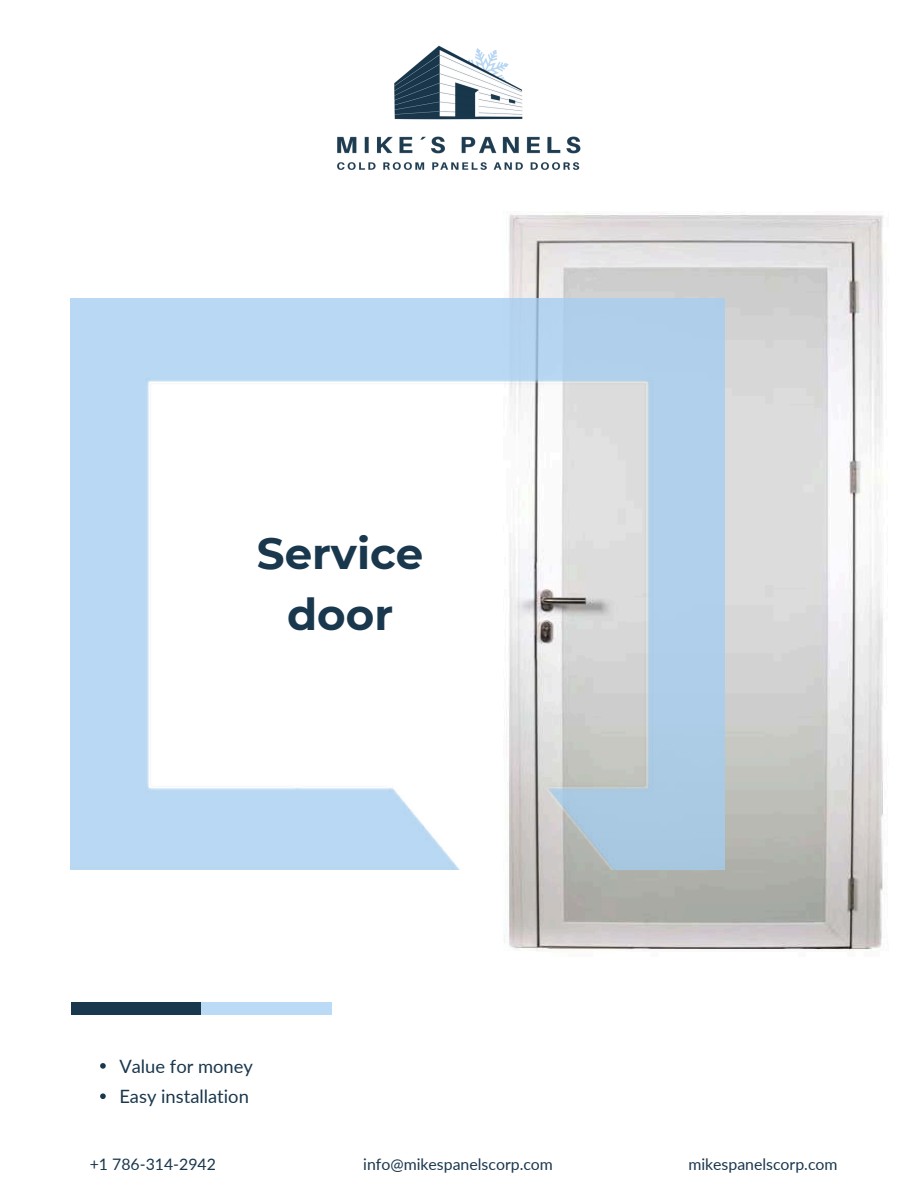
<style>
.page{position:relative;width:918px;height:1188px;background:#fff}
.page>*{position:absolute;margin:0;border:0;box-sizing:border-box;transform-origin:0 0}
.t1{font:700 43.6px/60.8px "Montserrat";color:#19374d;text-align:center}
.t2{font:18.35px "Lato";color:#19374d}
.t3{font:15.85px "Lato";color:#19374d}
</style>
<div class="page">
<img style="left:509px;top:212px;width:378px;height:739px">
<img style="left:71px;top:298px;width:653px;height:572px">
<div style="left:71px;top:1002px;width:130px;height:13px;background:#19374d"></div>
<div style="left:201px;top:1002px;width:131px;height:13px;background:#badaf5"></div>
<img style="left:337px;top:45px;width:244px;height:125px">
<svg style="left:100px;top:1063px;width:6px;height:6px"></svg>
<svg style="left:100px;top:1093px;width:6px;height:6px"></svg>
<p class="t1" style="left:257px;top:523px;width:168px">Service door</p>
<p class="t2" style="left:119px;top:1055px;width:135px">Value for money</p>
<p class="t2" style="left:119px;top:1085px;width:131px">Easy installation</p>
<h1 class="t3" style="left:90px;top:1155px;width:128px">+1 786-314-2942</h1>
<p class="t3" style="left:363px;top:1155px;width:191px">info@mikespanelscorp.com</p>
<p class="t3" style="left:688px;top:1155px;width:151px">mikespanelscorp.com</p>
</div>
